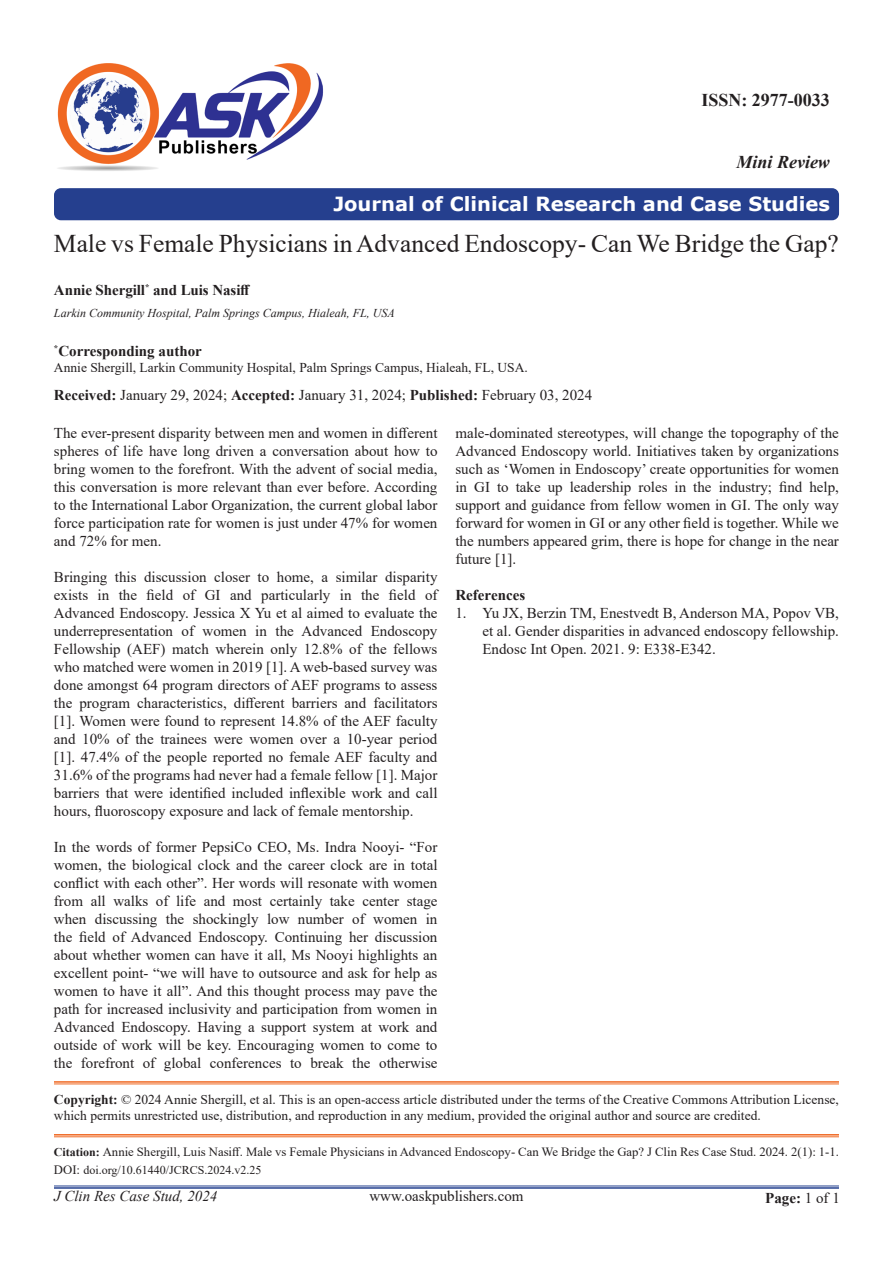
<style>
.page{position:relative;width:893px;height:1263px;background:#fff}
.page>*{position:absolute;margin:0;border:0;box-sizing:border-box;transform-origin:0 0}
.t1{font:25.5px "Times New Roman";color:#231f20}
.t2{font:700 19.5px "Verdana";color:#fff}
.t3{font:700 18px "Times New Roman";color:#231f20}
.t4{font:italic 700 18px "Times New Roman";color:#231f20}
.t5{font:15px/18px "Times New Roman";color:#231f20;text-align:justify}
.t6{font:700 15px "Times New Roman";color:#231f20}
.t7{font:italic 15px "Times New Roman";color:#231f20}
.t8{font:13.5px/16.5px "Times New Roman";color:#231f20}
.t9{font:12.6px "Times New Roman";color:#231f20}
.t10{font:italic 12px "Times New Roman";color:#231f20}
.t11{font:12px "Times New Roman";color:#231f20}
.s1{font-weight:700}
.s2{font-weight:700;font-size:11.85px}
.s3{font-size:12.75px}
.s4{font-weight:400}
</style>
<div class="page">
<hr style="left:54px;top:1186px;width:785px;height:1px;background:#24418f">
<hr style="left:54px;top:1187px;width:785px;height:2px;background:#24418f">
<div style="left:54px;top:188px;width:785px;height:32px;background:#253f8e;border-radius:7px"></div>
<hr style="left:54px;top:1134px;width:785px;height:1px;background:#f06822">
<hr style="left:54px;top:1136px;width:785px;height:1px;background:#f06822">
<img style="left:57px;top:63px;width:266px;height:108px">
<hr style="left:54px;top:1081px;width:785px;height:2px;background:#f06822">
<hr style="left:54px;top:1084px;width:785px;height:1px;background:#f06822">
<p class="t3" style="left:701px;top:87px;width:130px">ISSN: 2977-0033</p>
<p class="t4" style="left:736px;top:150px;width:95px">Mini Review</p>
<p class="t2" style="left:333px;top:190px;width:498px">Journal of Clinical Research and Case Studies</p>
<p class="t1" style="left:54px;top:226px;width:786px">Male vs Female Physicians in Advanced Endoscopy- Can We Bridge the Gap?</p>
<p class="t6" style="left:54px;top:280px;width:198px">Annie Shergill<sup>*</sup> and Luis Nasiff</p>
<p class="t10" style="left:54px;top:305px;width:342px">Larkin Community Hospital, Palm Springs Campus, Hialeah, FL, USA</p>
<p class="t6" style="left:54px;top:340px;width:149px"><sup>*</sup>Corresponding author</p>
<p class="t8" style="left:54px;top:359px;width:475px">Annie Shergill, Larkin Community Hospital, Palm Springs Campus, Hialeah, FL, USA.</p>
<p class="t5" style="left:54px;top:386px;width:540px"><span class="s1">Received:</span> January 29, 2024; <span class="s1">Accepted:</span> January 31, 2024; <span class="s1">Published:</span> February 03, 2024</p>
<p class="t5" style="left:54px;top:423px;width:385px">The ever-present disparity between men and women in different spheres of life have long driven a conversation about how to bring women to the forefront. With the advent of social media, this conversation is more relevant than ever before. According to the International Labor Organization, the current global labor force participation rate for women is just under 47% for women and 72% for men.</p>
<p class="t5" style="left:54px;top:567px;width:385px">Bringing this discussion closer to home, a similar disparity exists in the field of GI and particularly in the field of Advanced Endoscopy. Jessica X Yu et al aimed to evaluate the underrepresentation of women in the Advanced Endoscopy Fellowship (AEF) match wherein only 12.8% of the fellows who matched were women in 2019 [1]. A web-based survey was done amongst 64 program directors of AEF programs to assess the program characteristics, different barriers and facilitators [1]. Women were found to represent 14.8% of the AEF faculty and 10% of the trainees were women over a 10-year period [1]. 47.4% of the people reported no female AEF faculty and 31.6% of the programs had never had a female fellow [1]. Major barriers that were identified included inflexible work and call hours, fluoroscopy exposure and lack of female mentorship.</p>
<p class="t5" style="left:54px;top:837px;width:385px">In the words of former PepsiCo CEO, Ms. Indra Nooyi- “For women, the biological clock and the career clock are in total conflict with each other”. Her words will resonate with women from all walks of life and most certainly take center stage when discussing the shockingly low number of women in the field of Advanced Endoscopy. Continuing her discussion about whether women can have it all, Ms Nooyi highlights an excellent point- “we will have to outsource and ask for help as women to have it all”. And this thought process may pave the path for increased inclusivity and participation from women in Advanced Endoscopy. Having a support system at work and outside of work will be key. Encouraging women to come to the forefront of global conferences to break the otherwise</p>
<p class="t5" style="left:455px;top:423px;width:385px">male-dominated stereotypes, will change the topography of the Advanced Endoscopy world. Initiatives taken by organizations such as ‘Women in Endoscopy’ create opportunities for women in GI to take up leadership roles in the industry; find help, support and guidance from fellow women in GI. The only way forward for women in GI or any other field is together. While we the numbers appeared grim, there is hope for change in the near future [1].</p>
<p class="t6" style="left:455px;top:584px;width:71px">References</p>
<p class="t5" style="left:482px;top:603px;width:358px;text-indent:-27px">1. Yu JX, Berzin TM, Enestvedt B, Anderson MA, Popov VB, et al. Gender disparities in advanced endoscopy fellowship.<br>Endosc Int Open. 2021. 9: E338-E342.</p>
<p class="t8" style="left:54px;top:1091px;width:786px"><span class="s1">Copyright:</span> © 2024 Annie Shergill, et al. This is an open-access article distributed under the terms of the Creative Commons Attribution License, which permits unrestricted use, distribution, and reproduction in any medium, provided the original author and source are credited.</p>
<p class="t9" style="left:54px;top:1143px;width:786px"><span class="s2">Citation:</span> Annie Shergill, Luis Nasiff. Male vs Female Physicians in Advanced Endoscopy- Can We Bridge the Gap? J Clin Res Case Stud. 2024. 2(1): 1-1.</p>
<p class="t11" style="left:54px;top:1162px;width:209px"><span class="s3">DOI:</span> doi.org/10.61440/JCRCS.2024.v2.25</p>
<p class="t7" style="left:54px;top:1186px;width:165px">J Clin Res Case Stud, 2024</p>
<p class="t5" style="left:369px;top:1187px;width:156px">www.oaskpublishers.com</p>
<p class="t6" style="left:765px;top:1187px;width:76px">Page: <span class="s4">1 of 1</span></p>
</div>
